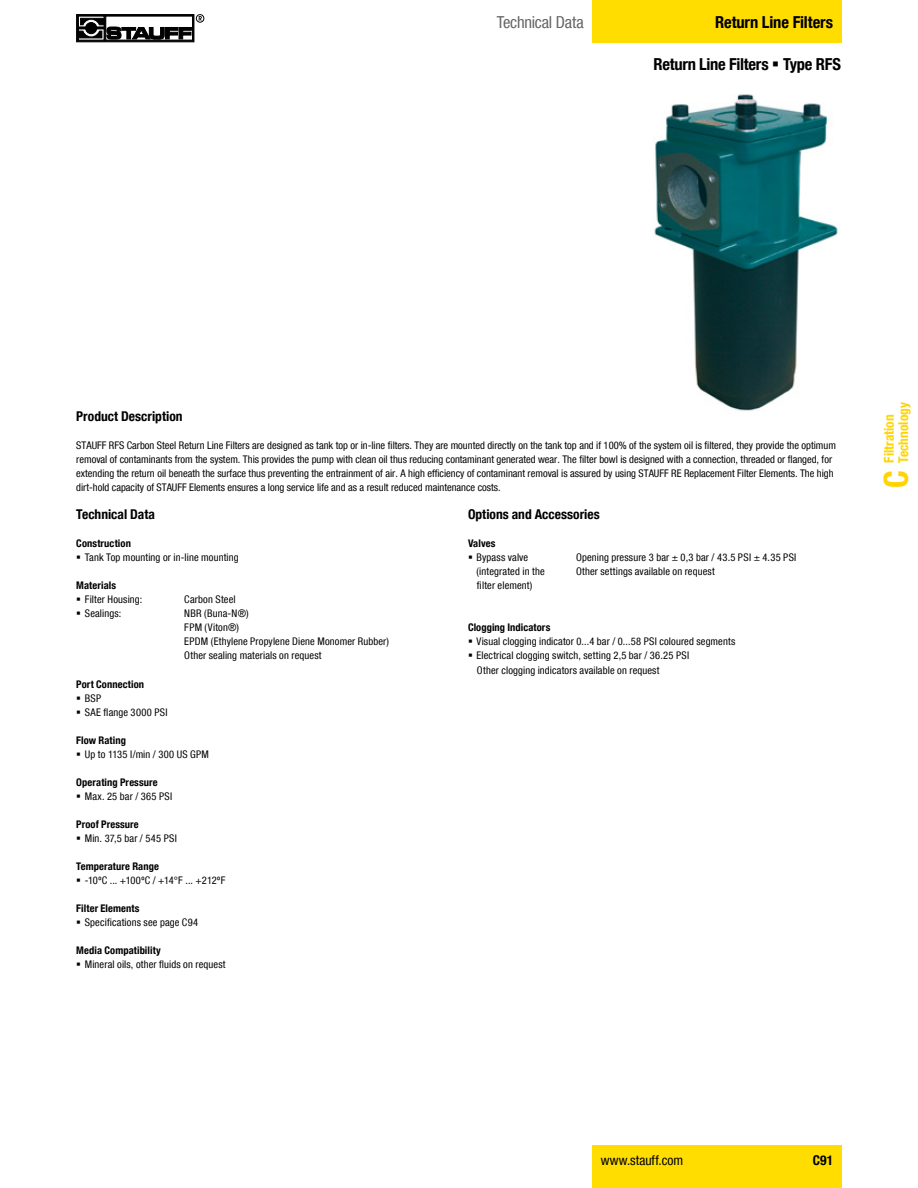
<style>
.page{position:relative;width:918px;height:1188px;background:#fff}
.page>*{position:absolute;margin:0;border:0;box-sizing:border-box;transform-origin:0 0}
.t1{font:700 condensed 33px "Helvetica Neue LT Com";color:#ffd400}
.t2{font:700 condensed 16.5px "Helvetica Neue LT Com";letter-spacing:-.015em;color:#000}
.t3{font:condensed 16.5px "Helvetica Neue LT Com";letter-spacing:-.015em;color:#646567}
.t4{font:700 condensed 13.5px "Helvetica Neue LT Com";color:#000}
.t5{font:700 condensed 13.5px/14.1px "Helvetica Neue LT Com";color:#ffd400}
.t6{font:condensed 13.5px "Helvetica Neue LT Com";letter-spacing:.005em;color:#000}
.t7{font:condensed 10.5px/14.1px "Helvetica Neue LT Com";color:#000}
.t8{font:700 condensed 10.5px "Helvetica Neue LT Com";letter-spacing:.01em;color:#000}
.t9{font:condensed 10.5px/14.1px "Helvetica Neue LT Com";letter-spacing:.035em;color:#000}
.t10{font:condensed 10.5px "Helvetica Neue LT Com";letter-spacing:.025em;color:#000}
.t11{font:condensed 10.5px "Helvetica Neue LT Com";letter-spacing:.02em;color:#000}
.t12{font:condensed 10.5px "Helvetica Neue LT Com";letter-spacing:.03em;color:#000}
</style>
<div class="page">
<div style="left:76px;top:14px;width:118px;height:28px;background:#0b0b0b;border:1px solid #000"></div>
<svg style="left:78px;top:16px;width:26px;height:24px"></svg>
<div style="left:106px;top:16px;width:87px;height:24px;background:#fff"></div>
<div style="left:196px;top:14px;width:8px;height:9px;border:1px solid #000;border-radius:50%"></div>
<svg style="left:199px;top:16px;width:3px;height:5px"></svg>
<svg style="left:81px;top:18px;width:24px;height:7px"></svg>
<svg style="left:78px;top:31px;width:24px;height:7px"></svg>
<svg style="left:83px;top:20px;width:16px;height:16px"></svg>
<div style="left:83px;top:20px;width:16px;height:16px;border:1px solid #fff;border-radius:50%"></div>
<div style="left:86px;top:23px;width:11px;height:11px;background:#000;border-radius:50%"></div>
<div style="left:86px;top:23px;width:11px;height:11px;border:1px solid #000;border-radius:50%"></div>
<hr style="left:78px;top:27px;width:27px;height:2px;background:#000">
<svg style="left:107px;top:27px;width:84px;height:13px"></svg>
<div style="left:592px;top:0;width:250px;height:42px;background:#fd0"></div>
<div style="left:592px;top:1146px;width:250px;height:42px;background:#fd0"></div>
<img style="left:654px;top:94px;width:184px;height:317px">
<h2 class="t3" style="left:497px;top:13px;width:89px">Technical Data</h2>
<h2 class="t2" style="left:715px;top:12px;width:120px">Return Line Filters</h2>
<h2 class="t2" style="left:654px;top:54px;width:189px">Return Line Filters ▪ Type RFS</h2>
<p class="t4" style="left:76px;top:408px;width:108px">Product Description</p>
<p class="t7" style="left:76px;top:438px;width:761px">STAUFF RFS Carbon Steel Return Line Filters are designed as tank top or in-line filters. They are mounted directly on the tank top and if 100% of the system oil is filtered, they provide the optimum removal of contaminants from the system. This provides the pump with clean oil thus reducing contaminant generated wear. The filter bowl is designed with a connection, threaded or flanged, for extending the return oil beneath the surface thus preventing the entrainment of air. A high efficiency of contaminant removal is assured by using STAUFF RE Replacement Filter Elements. The high dirt-hold capacity of STAUFF Elements ensures a long service life and as a result reduced maintenance costs.</p>
<p class="t4" style="left:76px;top:506px;width:80px">Technical Data</p>
<p class="t8" style="left:76px;top:537px;width:56px">Construction</p>
<p class="t7" style="left:85px;top:550px;width:155px">Tank Top mounting or in-line mounting</p>
<p class="t8" style="left:76px;top:579px;width:41px">Materials</p>
<p class="t7" style="left:85px;top:592px;width:59px">Filter Housing:</p>
<p class="t7" style="left:184px;top:592px;width:53px">Carbon Steel</p>
<p class="t7" style="left:85px;top:607px;width:38px">Sealings:</p>
<p class="t7" style="left:184px;top:607px;width:206px">NBR (Buna-N®)<br>FPM (Viton®)<br>EPDM (Ethylene Propylene Diene Monomer Rubber)<br>Other sealing materials on request</p>
<p class="t8" style="left:76px;top:678px;width:69px">Port Connection</p>
<p class="t9" style="left:85px;top:691px;width:84px">BSP<br>SAE flange 3000 PSI</p>
<p class="t8" style="left:76px;top:734px;width:51px">Flow Rating</p>
<p class="t10" style="left:85px;top:748px;width:126px">Up to 1135 l/min / 300 US GPM</p>
<p class="t8" style="left:76px;top:776px;width:83px">Operating Pressure</p>
<p class="t12" style="left:85px;top:790px;width:89px">Max. 25 bar / 365 PSI</p>
<p class="t8" style="left:76px;top:818px;width:64px">Proof Pressure</p>
<p class="t11" style="left:85px;top:832px;width:94px">Min. 37,5 bar / 545 PSI</p>
<p class="t8" style="left:76px;top:860px;width:84px">Temperature Range</p>
<p class="t9" style="left:85px;top:873px;width:142px">-10ºC ... +100ºC / +14°F ... +212ºF</p>
<p class="t8" style="left:76px;top:902px;width:65px">Filter Elements</p>
<p class="t7" style="left:85px;top:915px;width:115px">Specifications see page C94</p>
<p class="t8" style="left:76px;top:944px;width:86px">Media Compatibility</p>
<p class="t7" style="left:85px;top:957px;width:142px">Mineral oils, other fluids on request</p>
<p class="t4" style="left:468px;top:506px;width:133px">Options and Accessories</p>
<p class="t8" style="left:468px;top:537px;width:29px">Valves</p>
<p class="t7" style="left:477px;top:550px;width:53px">Bypass valve</p>
<p class="t7" style="left:576px;top:550px;width:222px">Opening pressure 3 bar ± 0,3 bar / 43.5 PSI ± 4.35 PSI</p>
<p class="t7" style="left:477px;top:564px;width:70px">(integrated in the</p>
<p class="t7" style="left:576px;top:564px;width:140px">Other settings available on request</p>
<p class="t7" style="left:477px;top:578px;width:57px">filter element)</p>
<p class="t8" style="left:468px;top:621px;width:84px">Clogging Indicators</p>
<p class="t7" style="left:477px;top:635px;width:260px">Visual clogging indicator 0...4 bar / 0...58 PSI coloured segments<br>Electrical clogging switch, setting 2,5 bar / 36.25 PSI<br>Other clogging indicators available on request</p>
<p class="t5" style="left:882px;top:463px;width:62px;rotate:-90deg">Filtration<br>Technology</p>
<h1 class="t1" style="left:877px;top:488px;width:19px;rotate:-90deg">C</h1>
<p class="t6" style="left:601px;top:1152px;width:84px">www.stauff.com</p>
<p class="t4" style="left:813px;top:1152px;width:22px">C91</p>
</div>
